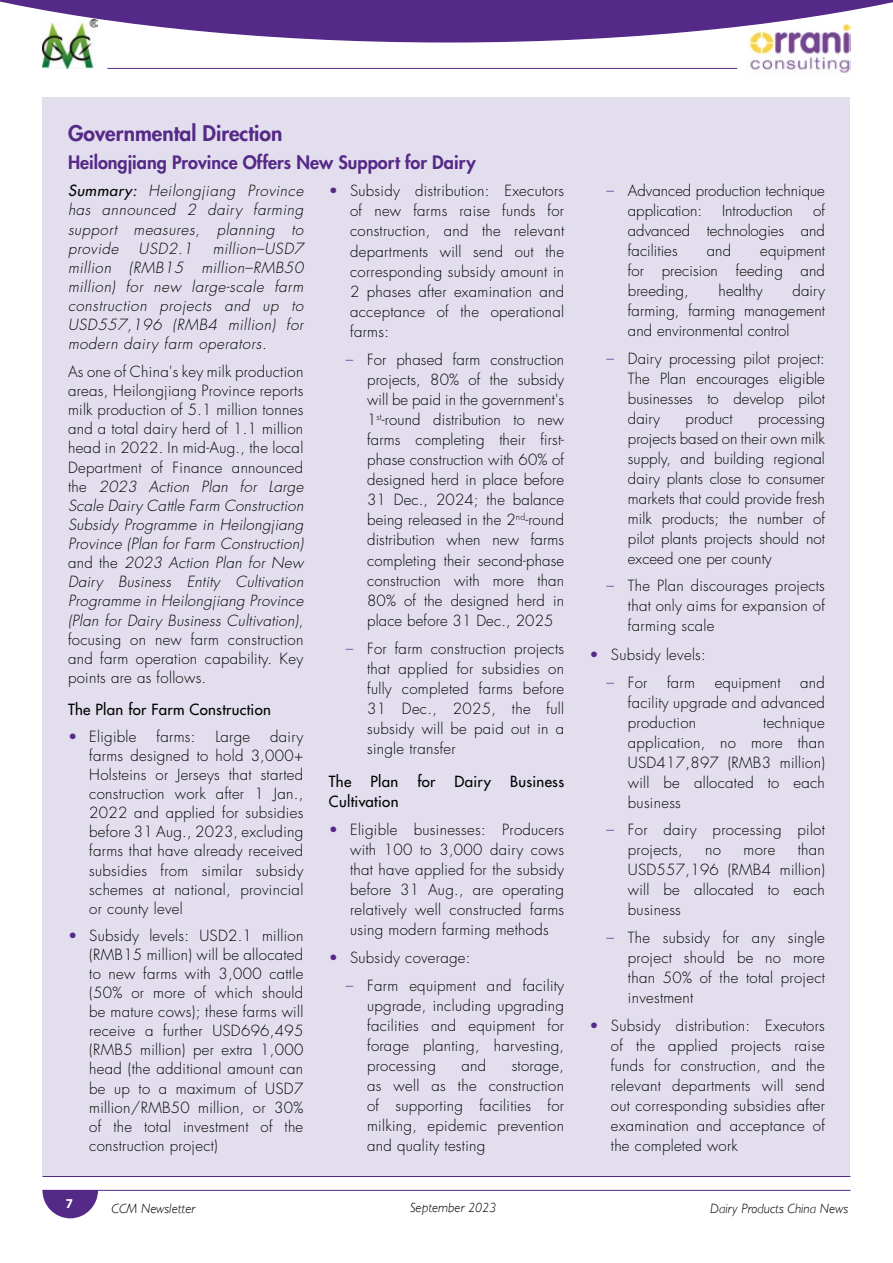
<style>
.page{position:relative;width:893px;height:1263px;background:#fff}
.page>*{position:absolute;margin:0;border:0;box-sizing:border-box;transform-origin:0 0}
.t1{font:800 21px "Futura Std";color:#552988}
.t2{font:800 18px "Futura Std";color:#552988}
.t3{font:300 15px/20.1px "Futura Std";letter-spacing:.02em;color:#000;text-align:justify}
.t4{font:italic 300 15px/19.2px "Futura Std";letter-spacing:.04em;color:#000;text-align:justify}
.t5{font:500 15px "Futura Std";letter-spacing:.02em;color:#000}
.t6{font:300 15px/20px "Futura Std";color:#000}
.t7{font:italic 300 13.5px "Gill Sans";color:#000}
.t8{font:700 13.5px "Hind";color:#fff}
.s1{font-weight:500}
.s2{color:#552988}
.s3{font-style:italic}
</style>
<div class="page">
<svg style="left:42px;top:1190px;width:56px;height:28px"></svg>
<hr style="left:43px;top:1190px;width:807px;height:1px;background:#552988">
<img style="left:747px;top:43px;width:103px;height:30px">
<svg style="left:0;top:0;width:893px;height:43px"></svg>
<hr style="left:107px;top:68px;width:630px;height:1px;background:#552988">
<img style="left:42px;top:19px;width:56px;height:50px">
<div style="left:43px;top:98px;width:807px;height:1079px;background:#e3deed"></div>
<hr style="left:43px;top:1176px;width:807px;height:1px;background:#552988">
<h1 class="t1" style="left:68px;top:120px;width:216px">Governmental Direction</h1>
<p class="t2" style="left:68px;top:151px;width:409px">Heilongjiang Province Offers New Support for Dairy</p>
<p class="t4" style="left:68px;top:182px;width:237px"><span class="s1">Summary:</span> Heilongjiang Province has announced 2 dairy farming support measures, planning to provide</p>
<p class="t3" style="left:350px;top:181px;width:216px;text-indent:-21px"><span class="s2">•</span> Subsidy distribution: Executors of new farms raise funds for construction, and the relevant departments will send out the corresponding subsidy amount in 2 phases after examination and acceptance of the operational farms:</p>
<p class="t3" style="left:367px;top:350px;width:199px;text-indent:-21px"><span class="s2">–</span> For phased farm construction projects, 80% of the subsidy will be paid in the government's 1<sup>st</sup>-round distribution to new farms completing their first&shy;phase construction with 60% of designed herd in place before 31 Dec., 2024; the balance being released in the 2<sup>nd</sup>-round distribution when new farms completing their second-phase construction with more than 80% of the designed herd in place before 31 Dec., 2025</p>
<p class="t3" style="left:367px;top:638px;width:199px;text-indent:-21px"><span class="s2">–</span> For farm construction projects that applied for subsidies on fully completed farms before 31 Dec., 2025, the full subsidy will be paid out in a single transfer</p>
<p class="t5" style="left:329px;top:772px;width:24px">The</p>
<p class="t5" style="left:370px;top:772px;width:29px">Plan</p>
<p class="t5" style="left:417px;top:772px;width:20px">for</p>
<p class="t5" style="left:455px;top:772px;width:38px">Dairy</p>
<p class="t5" style="left:510px;top:772px;width:56px">Business</p>
<p class="t5" style="left:329px;top:792px;width:71px">Cultivation</p>
<p class="t3" style="left:350px;top:820px;width:216px;text-indent:-21px"><span class="s2">•</span> Eligible businesses: Producers with 100 to 3,000 dairy cows that have applied for the subsidy before 31 Aug., are operating relatively well constructed farms using modern farming methods</p>
<p class="t3" style="left:329px;top:948px;width:143px"><span class="s2">•</span> Subsidy coverage:</p>
<p class="t3" style="left:367px;top:975px;width:199px;text-indent:-21px"><span class="s2">–</span> Farm equipment and facility upgrade, including upgrading facilities and equipment for forage planting, harvesting, processing</p>
<p class="t4" style="left:68px;top:239px;width:237px;text-indent:145px">million–USD7 million (RMB15 million–RMB50 million) for new large-scale farm construction projects and up to USD557,196 (RMB4 million) for modern dairy farm operators.</p>
<p class="t3" style="left:68px;top:362px;width:237px;line-height:19px">As one of China's key milk production areas, Heilongjiang Province reports milk production of 5.1 million tonnes and a total dairy herd of 1.1 million head in 2022. In mid-Aug., the local Department of Finance announced the <span class="s3">2023 Action Plan for Large Scale Dairy Cattle Farm Construction Subsidy Programme in Heilongjiang Province (Plan for Farm Construction) </span>and the <span class="s3">2023 Action Plan for New Dairy Business Entity Cultivation Programme in Heilongjiang Province (Plan for Dairy Business Cultivation)</span>, focusing on new farm construction and farm operation capability. Key points are as follows.</p>
<p class="t5" style="left:68px;top:700px;width:204px">The Plan for Farm Construction</p>
<p class="t3" style="left:68px;top:726px;width:70px"><span class="s2">•</span> Eligible</p>
<p class="t3" style="left:156px;top:726px;width:40px">farms:</p>
<p class="t3" style="left:215px;top:726px;width:36px">Large</p>
<p class="t4" style="left:139px;top:239px;width:56px">USD2.1</p>
<p class="t3" style="left:89px;top:727px;width:216px;line-height:19.2px;text-indent:181px">dairy farms designed to hold 3,000+ Holsteins or Jerseys that started construction work after 1 Jan., 2022 and applied for subsidies before 31 Aug., 2023, excluding farms that have already received subsidies from similar subsidy schemes at national, provincial or county level</p>
<p class="t3" style="left:89px;top:926px;width:216px;line-height:19.2px;text-indent:-21px"><span class="s2">•</span> Subsidy levels: USD2.1 million (RMB15 million) will be allocated to new farms with 3,000 cattle (50% or more of which should be mature cows); these farms will receive a further USD696,495 (RMB5 million) per extra 1,000 head (the additional amount can be up to a maximum of USD7 million/RMB50 million, or 30% of the total investment of the construction project)</p>
<p class="t3" style="left:461px;top:1056px;width:26px">and</p>
<p class="t3" style="left:367px;top:1056px;width:199px;text-indent:145px">storage, as well as the construction of supporting facilities for milking, epidemic prevention and quality testing</p>
<p class="t6" style="left:628px;top:181px;width:199px;text-indent:-21px"><span class="s2">–</span> Advanced production technique application:</p>
<p class="t3" style="left:628px;top:201px;width:199px;text-indent:185px">of advanced technologies and facilities</p>
<p class="t6" style="left:722px;top:201px;width:72px">Introduction</p>
<p class="t3" style="left:707px;top:241px;width:26px">and</p>
<p class="t3" style="left:628px;top:241px;width:199px;text-indent:132px">equipment for precision feeding and breeding,</p>
<p class="t3" style="left:628px;top:281px;width:199px;text-indent:165px">dairy farming, farming management and environmental control</p>
<p class="t3" style="left:628px;top:349px;width:199px;text-indent:-21px"><span class="s2">–</span> Dairy processing pilot project:<br>The Plan encourages eligible businesses to develop pilot dairy</p>
<p class="t3" style="left:719px;top:281px;width:46px">healthy</p>
<p class="t3" style="left:686px;top:409px;width:48px">product</p>
<p class="t3" style="left:628px;top:409px;width:199px;text-indent:130px">processing projects based on their own milk supply, and building regional dairy plants close to consumer markets that could provide fresh milk products; the number of pilot plants projects should not exceed one per county</p>
<p class="t3" style="left:628px;top:576px;width:199px;text-indent:-21px"><span class="s2">–</span> The Plan discourages projects that only aims for expansion of farming scale</p>
<p class="t3" style="left:590px;top:645px;width:118px"><span class="s2">•</span> Subsidy levels:</p>
<p class="t3" style="left:607px;top:672px;width:42px"><span class="s2">–</span> For</p>
<p class="t3" style="left:667px;top:672px;width:29px">farm</p>
<p class="t3" style="left:715px;top:672px;width:67px">equipment</p>
<p class="t3" style="left:628px;top:673px;width:199px;text-indent:172px">and facility upgrade and advanced production</p>
<p class="t3" style="left:628px;top:713px;width:199px;text-indent:135px">technique application, no more than USD417,897 (RMB3 million) will be allocated to each business</p>
<p class="t3" style="left:628px;top:820px;width:199px;text-indent:-21px"><span class="s2">–</span> For dairy processing pilot projects,</p>
<p class="t3" style="left:628px;top:840px;width:199px;text-indent:170px">than USD557,196 (RMB4 million) will be allocated to each business</p>
<p class="t3" style="left:628px;top:928px;width:199px;text-indent:-21px"><span class="s2">–</span> The subsidy for any single project should be no more than 50% of the total project investment</p>
<p class="t3" style="left:611px;top:1016px;width:216px;text-indent:-21px"><span class="s2">•</span> Subsidy distribution: Executors of the applied projects raise funds for construction, and the relevant departments will send out corresponding subsidies after examination and acceptance of the completed work</p>
<p class="t3" style="left:705px;top:840px;width:17px">no</p>
<p class="t3" style="left:743px;top:840px;width:33px">more</p>
<p class="t8" style="left:66px;top:1195px;width:8px">7</p>
<p class="t7" style="left:112px;top:1201px;width:85px">CCM Newsletter</p>
<p class="t7" style="left:410px;top:1200px;width:88px">September 2023</p>
<p class="t7" style="left:710px;top:1201px;width:139px">Dairy Products China News</p>
</div>
